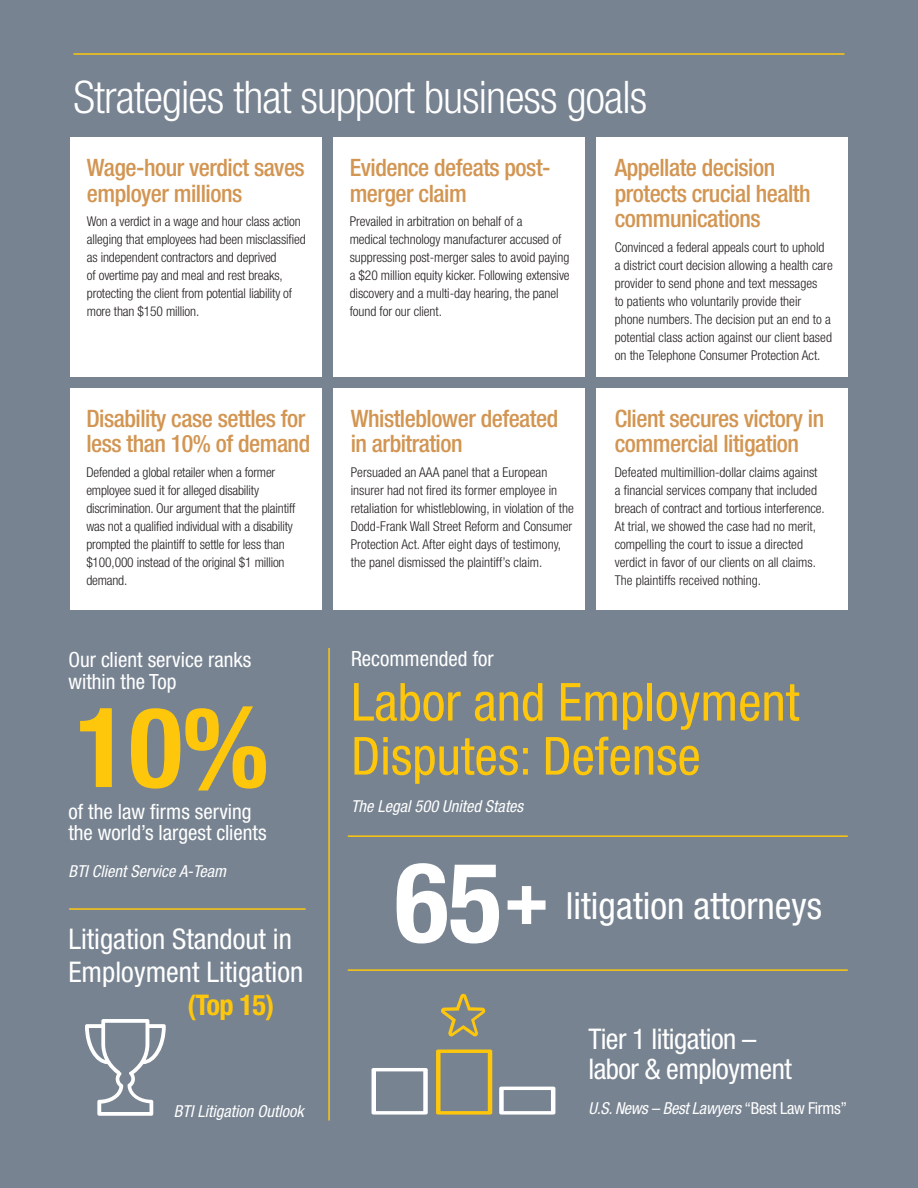
<style>
.page{position:relative;width:918px;height:1188px;background:#778391}
.page>*{position:absolute;margin:0;border:0;box-sizing:border-box;transform-origin:0 0}
.t1{font:700 condensed 111.3px "Helvetica Neue LT Std";color:#fec70c}
.t2{font:700 condensed 111.3px "Helvetica Neue LT Std";color:#fff}
.t3{font:700 condensed 75px "Helvetica Neue LT Std";color:#fff}
.t4{font:condensed 52.5px/54px "Helvetica Neue LT Std";color:#fec70c}
.t5{font:300 condensed 45px "Helvetica Neue LT Std";letter-spacing:-.02em;color:#fff}
.t6{font:condensed 37.5px "Helvetica Neue LT Std";color:#fff}
.t7{font:condensed 28.5px "Helvetica Neue LT Std";color:#fff}
.t8{font:condensed 28.5px/30px "Helvetica Neue LT Std";letter-spacing:-.02em;color:#fff}
.t9{font:700 condensed 28.5px "Helvetica Neue LT Std";color:#fec70c}
.t10{font:500 condensed 24px/25.5px "Helvetica Neue LT Std";letter-spacing:-.02em;color:#d29552}
.t11{font:condensed 21px "Helvetica Neue LT Std";color:#fff}
.t12{font:italic condensed 16.5px "Helvetica Neue LT Std";color:#fff}
.t13{font:italic condensed 16.5px "Helvetica Neue LT Std";letter-spacing:-.02em;color:#fff}
.t14{font:300 condensed 13.5px/18px "Helvetica Neue LT Std";color:#231f20}
.s1{font-style:normal}
</style>
<div class="page">
<div style="left:70px;top:137px;width:252px;height:240px;background:#fff"></div>
<div style="left:333px;top:137px;width:252px;height:240px;background:#fff"></div>
<div style="left:597px;top:137px;width:251px;height:240px;background:#fff"></div>
<div style="left:70px;top:388px;width:252px;height:222px;background:#fff"></div>
<div style="left:333px;top:388px;width:252px;height:222px;background:#fff"></div>
<div style="left:597px;top:388px;width:251px;height:222px;background:#fff"></div>
<hr style="left:348px;top:969px;width:500px;height:2px;background:#fec70c">
<hr style="left:348px;top:835px;width:500px;height:2px;background:#fec70c">
<hr style="left:69px;top:908px;width:237px;height:2px;background:#fec70c">
<hr style="left:328px;top:648px;width:2px;height:472px;background:#fec70c">
<hr style="left:73px;top:53px;width:772px;height:2px;background:#fec70c">
<svg style="left:436px;top:1050px;width:56px;height:65px"></svg>
<svg style="left:499px;top:1087px;width:56px;height:28px"></svg>
<svg style="left:372px;top:1068px;width:56px;height:47px"></svg>
<svg style="left:441px;top:994px;width:45px;height:42px"></svg>
<svg style="left:85px;top:1019px;width:81px;height:97px"></svg>
<p class="t5" style="left:73px;top:71px;width:575px">Strategies that support business goals</p>
<p class="t10" style="left:87px;top:155px;width:219px">Wage-hour verdict saves employer millions</p>
<p class="t14" style="left:87px;top:213px;width:220px">Won a verdict in a wage and hour class action alleging that employees had been misclassified as independent contractors and deprived<br>of overtime pay and meal and rest breaks, protecting the client from potential liability of more than $150 million.</p>
<p class="t10" style="left:86px;top:405px;width:225px">Disability case settles for less than 10% of demand</p>
<p class="t14" style="left:86px;top:463px;width:211px">Defended a global retailer when a former employee sued it for alleged disability discrimination. Our argument that the plaintiff was not a qualified individual with a disability prompted the plaintiff to settle for less than $100,000 instead of the original $1 million demand.</p>
<p class="t10" style="left:350px;top:155px;width:202px">Evidence defeats post&shy;merger claim</p>
<p class="t14" style="left:350px;top:213px;width:221px">Prevailed in arbitration on behalf of a<br>medical technology manufacturer accused of suppressing post-merger sales to avoid paying a $20 million equity kicker. Following extensive discovery and a multi-day hearing, the panel found for our client.</p>
<p class="t10" style="left:351px;top:405px;width:209px">Whistleblower defeated in arbitration</p>
<p class="t14" style="left:351px;top:463px;width:224px">Persuaded an AAA panel that a European insurer had not fired its former employee in retaliation for whistleblowing, in violation of the Dodd-Frank Wall Street Reform and Consumer Protection Act. After eight days of testimony, the panel dismissed the plaintiff’s claim.</p>
<p class="t10" style="left:615px;top:155px;width:198px">Appellate decision protects crucial health communications</p>
<p class="t14" style="left:615px;top:238px;width:220px">Convinced a federal appeals court to uphold a district court decision allowing a health care provider to send phone and text messages<br>to patients who voluntarily provide their phone numbers. The decision put an end to a potential class action against our client based on the Telephone Consumer Protection Act.</p>
<p class="t10" style="left:615px;top:405px;width:211px">Client secures victory in commercial litigation</p>
<p class="t14" style="left:615px;top:463px;width:212px">Defeated multimillion-dollar claims against a financial services company that included breach of contract and tortious interference.<br>At trial, we showed the case had no merit, compelling the court to issue a directed verdict in favor of our clients on all claims.<br>The plaintiffs received nothing.</p>
<p class="t11" style="left:68px;top:647px;width:184px">Our client service ranks</p>
<p class="t11" style="left:351px;top:646px;width:144px">Recommended for</p>
<p class="t11" style="left:68px;top:669px;width:110px">within the Top</p>
<p class="t4" style="left:351px;top:674px;width:450px">Labor and Employment<br>Disputes: Defense</p>
<p class="t12" style="left:351px;top:797px;width:174px">The Legal 500 United States</p>
<p class="t1" style="left:76px;top:681px;width:195px">10%</p>
<p class="t11" style="left:68px;top:799px;width:185px">of the law firms serving</p>
<p class="t11" style="left:68px;top:821px;width:200px">the world’s largest clients</p>
<p class="t12" style="left:68px;top:861px;width:159px">BTI Client Service A-Team</p>
<p class="t7" style="left:68px;top:922px;width:225px">Litigation Standout in</p>
<p class="t7" style="left:68px;top:955px;width:236px">Employment Litigation</p>
<p class="t9" style="left:188px;top:988px;width:88px">(Top 15)</p>
<p class="t2" style="left:395px;top:836px;width:108px">65</p>
<p class="t3" style="left:504px;top:852px;width:46px">+</p>
<p class="t6" style="left:566px;top:883px;width:258px">litigation attorneys</p>
<p class="t8" style="left:589px;top:1023px;width:205px">Tier 1 litigation – labor &amp; employment</p>
<p class="t12" style="left:174px;top:1101px;width:131px">BTI Litigation Outlook</p>
<p class="t13" style="left:589px;top:1098px;width:260px">U.S. News – Best Lawyers <span class="s1">“Best Law Firms”</span></p>
</div>
